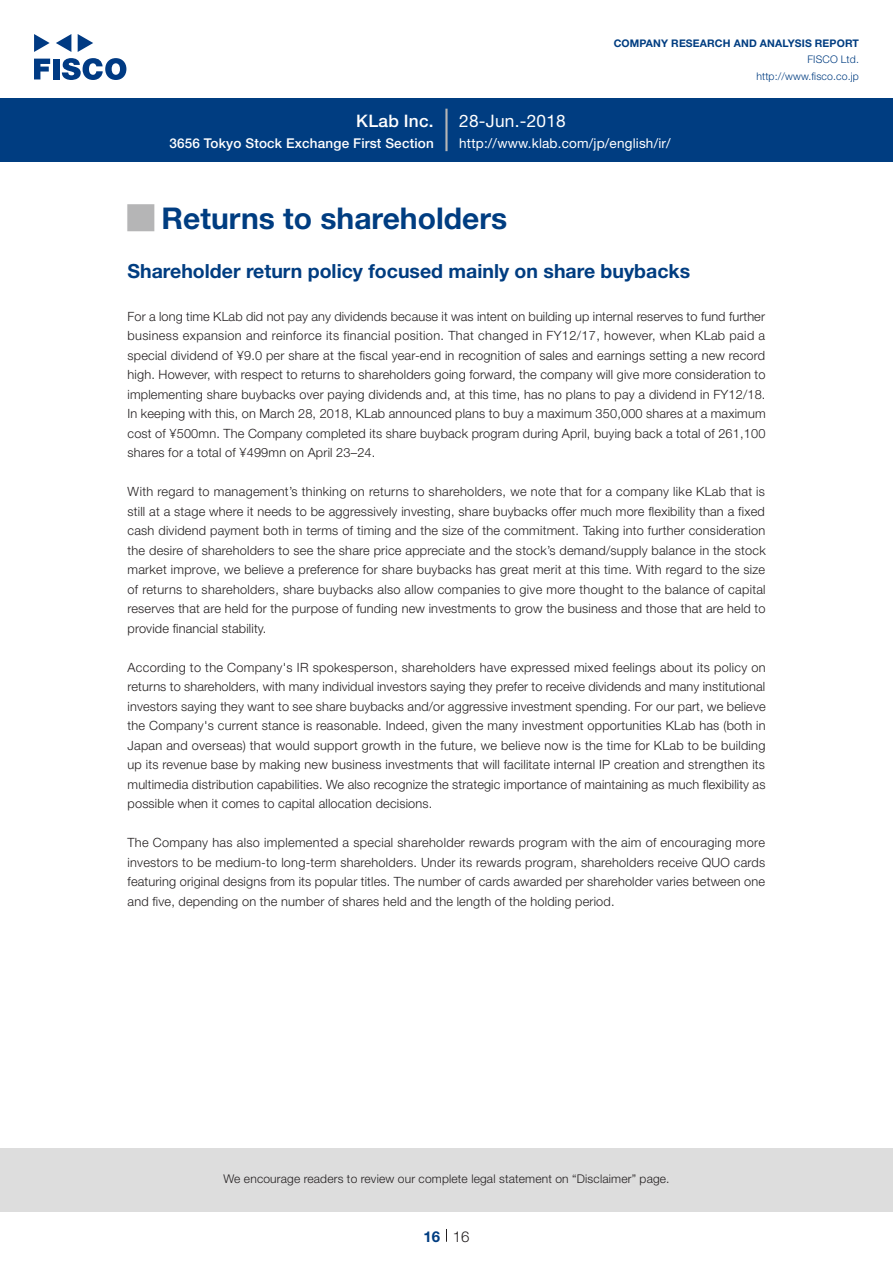
<style>
.page{position:relative;width:893px;height:1263px;background:#fff}
.page>*{position:absolute;margin:0;border:0;box-sizing:border-box;transform-origin:0 0}
.t1{font:700 30px "Helvetica Neue LT Std";color:#003d81}
.t2{font:700 27px "Koz Go Pro";color:#b5b5b6}
.中タイトル_e{font:700 19.5px "Helvetica Neue LT Std";color:#003d81}
.t3{font:17.25px "Helvetica Neue LT Std";letter-spacing:.015em;color:#fff}
.t4{font:500 17.25px "Helvetica Neue LT Std";letter-spacing:.015em;color:#fff}
.t5{font:300 15px "Helvetica Neue LT Std";color:#231f20}
.t6{font:700 15px "Helvetica Neue LT Std";color:#003d81}
.t7{font:13.5px "Helvetica Neue LT Std";letter-spacing:.015em;color:#fff}
.t8{font:500 13.5px "Helvetica Neue LT Std";letter-spacing:.015em;color:#fff}
.本文_e{font:300 12.75px/19.5px "Helvetica Neue LT Std";letter-spacing:.015em;color:#231f20;text-align:justify}
.t9{font:300 12px "Helvetica Neue LT Std";letter-spacing:.015em;color:#231f20}
.t10{font:700 10.5px "Helvetica Neue LT Std";letter-spacing:.015em;color:#003d81}
.t11{font:300 10.5px/16.5px "Helvetica Neue LT Std";letter-spacing:.015em;color:#003d81;text-align:right}
</style>
<div class="page">
<div style="left:0;top:1148px;width:893px;height:64px;background:#ddd"></div>
<svg style="left:34px;top:59px;width:16px;height:20px"></svg>
<div style="left:53px;top:59px;width:6px;height:20px;background:#003a83"></div>
<svg style="left:62px;top:58px;width:64px;height:22px"></svg>
<svg style="left:34px;top:34px;width:16px;height:18px"></svg>
<svg style="left:78px;top:34px;width:15px;height:18px"></svg>
<svg style="left:56px;top:34px;width:15px;height:18px"></svg>
<div style="left:0;top:98px;width:893px;height:64px;background:#003d81"></div>
<hr style="left:445px;top:109px;width:3px;height:42px;background:#b5b5b6">
<svg style="left:446px;top:1229px;width:1px;height:13px"></svg>
<h3 class="t4" style="left:356px;top:110px;width:79px">KLab Inc.</h3>
<p class="t8" style="left:169px;top:135px;width:266px">3656 Tokyo Stock Exchange First Section</p>
<h3 class="t3" style="left:459px;top:110px;width:108px">28-Jun.-2018</h3>
<p class="t10" style="left:614px;top:37px;width:247px">COMPANY RESEARCH AND ANALYSIS REPORT</p>
<p class="t11" style="left:756px;top:51px;width:104px">FISCO Ltd. http://www.fisco.co j p.</p>
<p class="t7" style="left:459px;top:135px;width:213px">http://www.klab.com j p/ /english /i r/</p>
<p class="t2" style="left:128px;top:200px;width:28px">█</p>
<p class="中タイトル_e" style="left:128px;top:259px;width:564px">Shareholder return policy focused mainly on share buybacks</p>
<p class="本文_e" style="left:128px;top:306px;width:640px">For a long time KLab did not pay any dividends because it was intent on building up internal reserves to fund further business expansion and reinforce its financial position. That changed in FY12/17, however, when KLab paid a special dividend of ¥9.0 per share at the fiscal year-end in recognition of sales and earnings setting a new record high. However, with respect to returns to shareholders going forward, the company will give more consideration to implementing share buybacks over paying dividends and, at this time, has no plans to pay a dividend in FY12/18.<br>In keeping with this, on March 28, 2018, KLab announced plans to buy a maximum 350,000 shares at a maximum cost of ¥500mn. The Company completed its share buyback program during April, buying back a total of 261,100 shares for a total of ¥499mn on April 23–24.</p>
<p class="本文_e" style="left:128px;top:482px;width:640px">With regard to management s’ thinking on returns to shareholders, we note that for a company like KLab that is still at a stage where it needs to be aggressively investing, share buybacks offer much more flexibility than a fixed cash dividend payment both in terms of timing and the size of the commitment. Taking into further consideration the desire of shareholders to see the share price appreciate and the stock s’ demand/supply balance in the stock market improve, we believe a preference for share buybacks has great merit at this time. With regard to the size of returns to shareholders, share buybacks also allow companies to give more thought to the balance of capital reserves that are held for the purpose of funding new investments to grow the business and those that are held to provide financial stability.</p>
<p class="本文_e" style="left:128px;top:657px;width:640px">According to the Company I Rs' spokesperson, shareholders have expressed mixed feelings about its policy on returns to shareholders, with many individual investors saying they prefer to receive dividends and many institutional investors saying they want to see share buybacks and/or aggressive investment spending. For our part, we believe the Company s' current stance is reasonable. Indeed, given the many investment opportunities KLab has (both in Japan and overseas) that would support growth in the future, we believe now is the time for KLab to be building up its revenue base by making new business investments that will facilitate internal IP creation and strengthen its multimedia distribution capabilities. We also recognize the strategic importance of maintaining as much flexibility as possible when it comes to capital allocation decisions.</p>
<p class="本文_e" style="left:128px;top:833px;width:639px">The Company has also implemented a special shareholder rewards program with the aim of encouraging more investors to be medium-to long-term shareholders. Under its rewards program, shareholders receive QUO cards featuring original designs from its popular titles. The number of cards awarded per shareholder varies between one and five, depending on the number of shares held and the length of the holding period.</p>
<p class="t1" style="left:162px;top:200px;width:347px">Returns to shareholders</p>
<p class="t9" style="left:223px;top:1171px;width:448px">We encourage readers to review our complete legal statement on “Disclaimer” page.</p>
<p class="t6" style="left:423px;top:1227px;width:18px">16</p>
<p class="t5" style="left:453px;top:1227px;width:18px">16</p>
</div>
